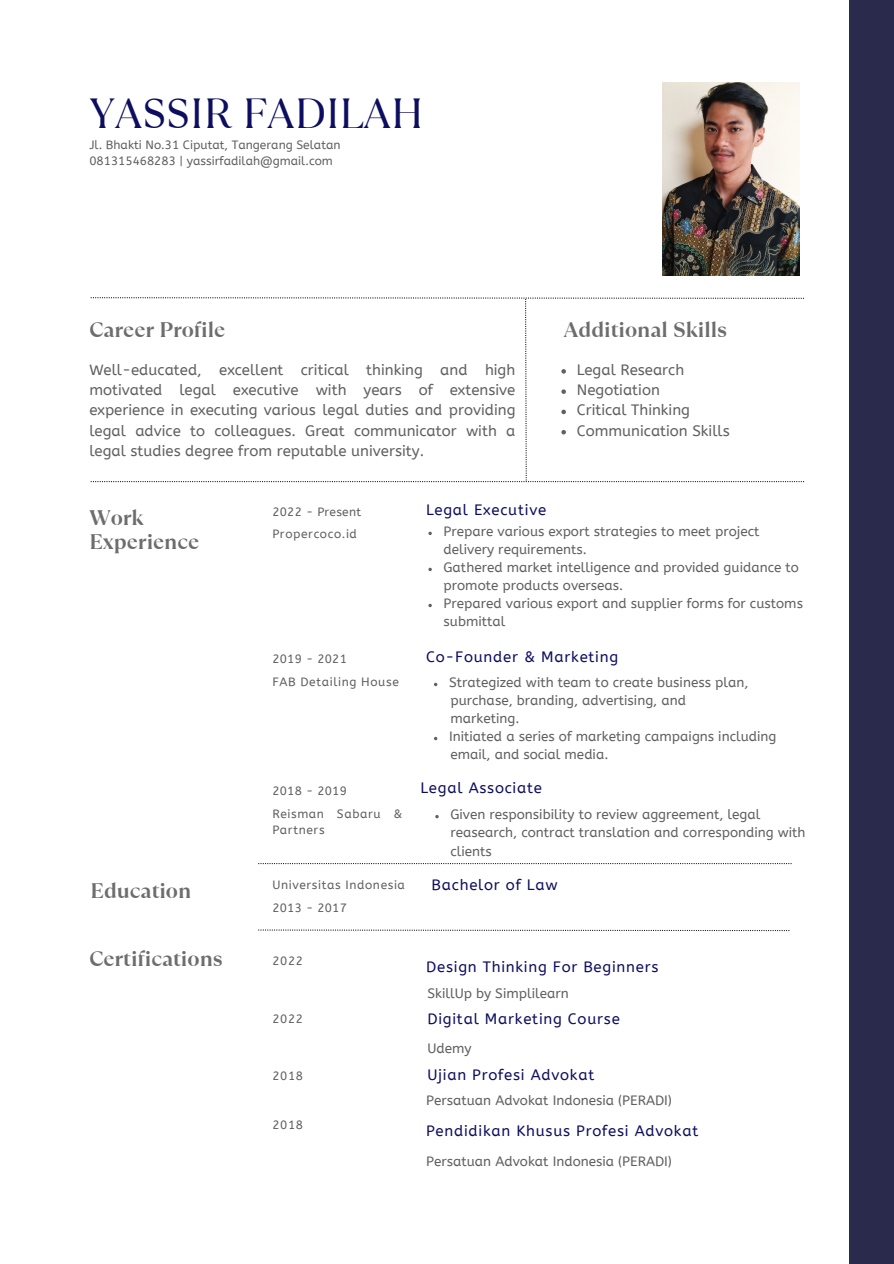
<style>
.page{position:relative;width:894px;height:1264px;background:#fff}
.page>*{position:absolute;margin:0;border:0;box-sizing:border-box;transform-origin:0 0}
.t1{font:42px "TT Ramillas";color:#0e0e60}
.t2{font:700 21px/24.8px "TT Ramillas";color:#6d6d6d}
.t3{font:15px/20.2px "A Bee Zee";color:#606060;text-align:justify}
.t4{font:15px "A Bee Zee";letter-spacing:.05em;color:#0e0e60}
.t5{font:13.5px/18px "A Bee Zee";color:#606060}
.t6{font:12px/23.2px "A Bee Zee";letter-spacing:.05em;color:#606060}
.t7{font:12px/16px "A Bee Zee";color:#606060}
.t8{font:12px "A Bee Zee";letter-spacing:.02em;color:#606060}
</style>
<div class="page">
<div style="left:849px;top:0;width:44px;height:1263px;background:#2a2a4d"></div>
<svg style="left:258px;top:863px;width:533px;height:1px"></svg>
<svg style="left:258px;top:929px;width:531px;height:2px"></svg>
<img style="left:662px;top:83px;width:137px;height:192px">
<svg style="left:91px;top:297px;width:711px;height:185px"></svg>
<h1 class="t1" style="left:89px;top:84px;width:335px">YASSIR FADILAH</h1>
<p class="t7" style="left:89px;top:137px;width:253px">Jl. Bhakti No.31 Ciputat, Tangerang Selatan<br>081315468283 | yassirfadilah@gmail.com</p>
<h2 class="t2" style="left:89px;top:317px;width:137px">Career Profile</h2>
<p class="t3" style="left:89px;top:360px;width:427px">Well-educated, excellent critical thinking and high motivated legal executive with years of extensive experience in executing various legal duties and providing legal advice to colleagues. Great communicator with a legal studies degree from reputable university.</p>
<h2 class="t2" style="left:563px;top:317px;width:165px">Additional Skills</h2>
<p class="t3" style="left:576px;top:360px;width:154px;text-align:left">Legal Research<br>Negotiation<br>Critical Thinking<br>Communication Skills</p>
<h2 class="t2" style="left:89px;top:505px;width:111px">Work<br>Experience</h2>
<p class="t8" style="left:272px;top:504px;width:90px">2022 - Present</p>
<p class="t4" style="left:426px;top:501px;width:122px">Legal Executive</p>
<p class="t6" style="left:272px;top:522px;width:86px">Propercoco.id</p>
<p class="t5" style="left:443px;top:522px;width:361px">Prepare various export strategies to meet project delivery requirements.<br>Gathered market intelligence and provided guidance to promote products overseas.<br>Prepared various export and supplier forms for customs submittal</p>
<p class="t6" style="left:272px;top:647px;width:128px">2019 - 2021<br>FAB Detailing House</p>
<p class="t4" style="left:426px;top:648px;width:193px">Co-Founder &amp; Marketing</p>
<p class="t5" style="left:449px;top:674px;width:301px">Strategized with team to create business plan,</p>
<p class="t5" style="left:450px;top:692px;width:237px">purchase, branding, advertising, and marketing.</p>
<p class="t5" style="left:450px;top:746px;width:159px">email, and social media.</p>
<p class="t5" style="left:449px;top:728px;width:329px">Initiated a series of marketing campaigns including</p>
<p class="t6" style="left:272px;top:779px;width:131px">2018 - 2019<br>Reisman Sabaru &amp;</p>
<p class="t6" style="left:272px;top:818px;width:54px">Partners</p>
<p class="t4" style="left:420px;top:779px;width:123px">Legal Associate</p>
<p class="t5" style="left:450px;top:806px;width:356px">Given responsibility to review aggreement, legal reasearch, contract translation and corresponding with clients</p>
<h2 class="t2" style="left:91px;top:878px;width:102px">Education</h2>
<p class="t4" style="left:431px;top:875px;width:127px">Bachelor of Law</p>
<p class="t8" style="left:272px;top:900px;width:76px">2013 - 2017</p>
<p class="t6" style="left:272px;top:873px;width:134px">Universitas Indonesia</p>
<h2 class="t2" style="left:89px;top:946px;width:135px">Certifications</h2>
<p class="t8" style="left:272px;top:954px;width:32px">2022</p>
<p class="t4" style="left:426px;top:958px;width:234px">Design Thinking For Beginners</p>
<p class="t5" style="left:427px;top:984px;width:143px">SkillUp by Simplilearn</p>
<p class="t8" style="left:272px;top:1012px;width:32px">2022</p>
<p class="t4" style="left:427px;top:1009px;width:194px">Digital Marketing Course</p>
<p class="t5" style="left:427px;top:1039px;width:46px">Udemy</p>
<p class="t8" style="left:272px;top:1068px;width:32px">2018</p>
<p class="t4" style="left:427px;top:1066px;width:168px">Ujian Profesi Advokat</p>
<p class="t5" style="left:426px;top:1091px;width:247px">Persatuan Advokat Indonesia (PERADI)</p>
<p class="t8" style="left:272px;top:1117px;width:32px">2018</p>
<p class="t4" style="left:426px;top:1122px;width:274px">Pendidikan Khusus Profesi Advokat</p>
<p class="t5" style="left:426px;top:1152px;width:247px">Persatuan Advokat Indonesia (PERADI)</p>
</div>
